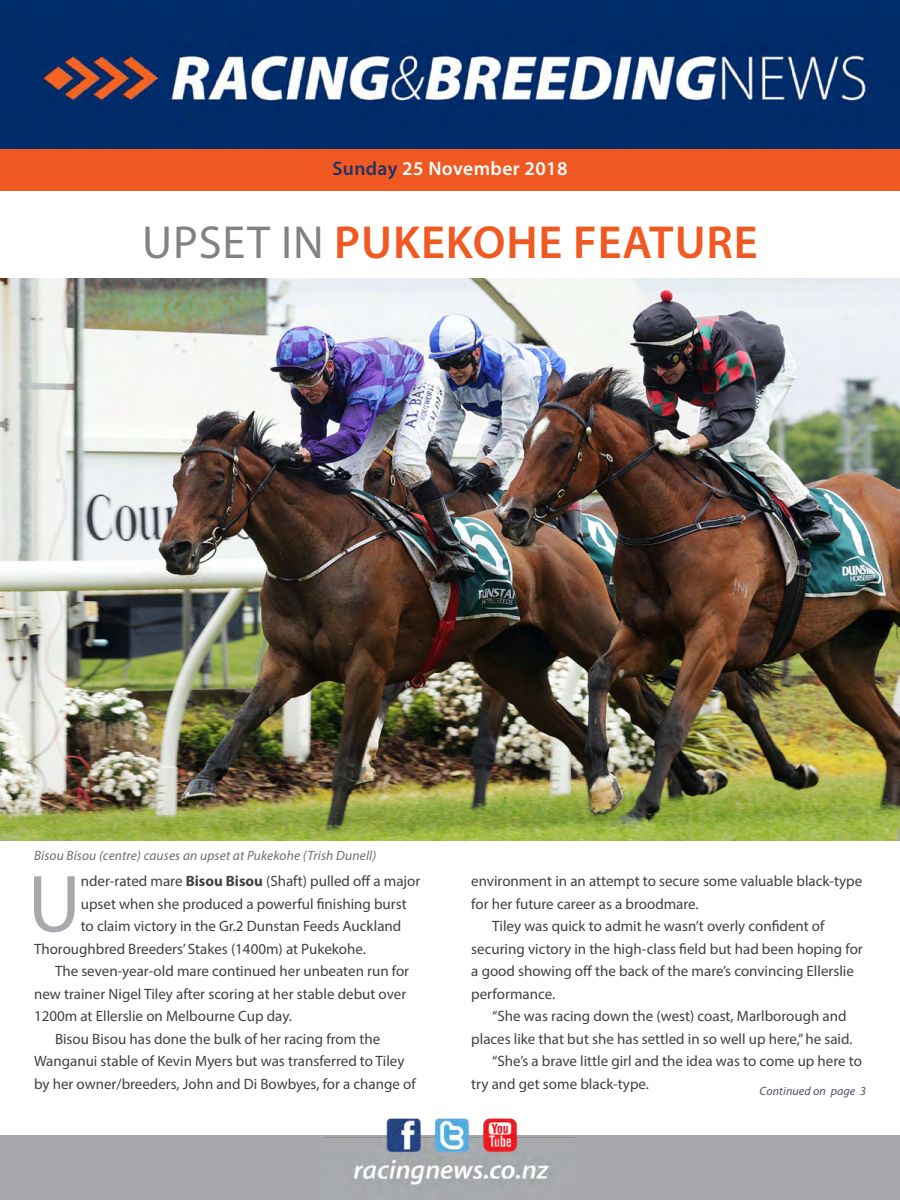
<style>
.page{position:relative;width:900px;height:1200px;background:#fff}
.page>*{position:absolute;margin:0;border:0;box-sizing:border-box;transform-origin:0 0}
.t1{font:81.75px "Myriad Pro";color:#a7a9ac}
.t2{font:600 46.5px "Myriad Pro";letter-spacing:.02em;color:#f15922}
.t3{font:46.5px "Myriad Pro";color:#808285}
.t4{font:600 19.5px "Myriad Pro";letter-spacing:.02em;color:#fff}
.t5{font:15px "Myriad Pro";color:#414042}
.t6{font:italic 13.5px "Myriad Pro";letter-spacing:.01em;color:#6d6e71}
.t7{font:italic 12px "Myriad Pro";letter-spacing:.01em;color:#4d4d6b}
.s1{color:#203267}
.s2{font-weight:400;color:#808285}
.s3{font-weight:700}
</style>
<div class="page">
<div style="left:0;top:148px;width:900px;height:43px;background:#f15922"></div>
<div style="left:0;top:1136px;width:900px;height:64px;background:#a7a9ac"></div>
<img style="left:0;top:0;width:900px;height:148px">
<img style="left:325px;top:1118px;width:250px;height:67px">
<img style="left:0;top:279px;width:900px;height:561px">
<h3 class="t4" style="left:332px;top:156px;width:237px"><span class="s1">Sunday</span> 25 November 2018</h3>
<h2 class="t3" style="left:142px;top:214px;width:56px">Upset</h2>
<h2 class="t2" style="left:281px;top:213px;width:478px"><span class="s2">in</span> Pukekohe feature</h2>
<p class="t6" style="left:34px;top:848px;width:344px">Bisou Bisou (centre) causes an upset at Pukekohe (Trish Dunell)</p>
<h1 class="t1" style="left:28px;top:854px;width:54px">U</h1>
<p class="t5" style="left:81px;top:872px;width:341px">nder-rated mare <span class="s3">Bisou Bisou</span> (Shaft) pulled off a major</p>
<p class="t5" style="left:81px;top:895px;width:327px">upset when she produced a powerful finishing burst</p>
<p class="t5" style="left:81px;top:917px;width:322px">to claim victory in the Gr.2 Dunstan Feeds Auckland</p>
<p class="t5" style="left:34px;top:940px;width:333px">Thoroughbred Breeders’ Stakes (1400m) at Pukekohe.</p>
<p class="t5" style="left:55px;top:962px;width:356px">The seven-year-old mare continued her unbeaten run for</p>
<p class="t5" style="left:34px;top:985px;width:374px">new trainer Nigel Tiley after scoring at her stable debut over</p>
<p class="t5" style="left:34px;top:1007px;width:259px">1200m at Ellerslie on Melbourne Cup day.</p>
<p class="t5" style="left:55px;top:1030px;width:327px">Bisou Bisou has done the bulk of her racing from the</p>
<p class="t5" style="left:34px;top:1052px;width:372px">Wanganui stable of Kevin Myers but was transferred to Tiley</p>
<p class="t5" style="left:34px;top:1075px;width:383px">by her owner/breeders, John and Di Bowbyes, for a change of</p>
<p class="t5" style="left:471px;top:872px;width:393px">environment in an attempt to secure some valuable black-type</p>
<p class="t5" style="left:471px;top:895px;width:229px">for her future career as a broodmare.</p>
<p class="t5" style="left:492px;top:917px;width:334px">Tiley was quick to admit he wasn’t overly confident of</p>
<p class="t5" style="left:471px;top:940px;width:393px">securing victory in the high-class field but had been hoping for</p>
<p class="t5" style="left:471px;top:962px;width:384px">a good showing off the back of the mare’s convincing Ellerslie</p>
<p class="t5" style="left:471px;top:985px;width:85px">performance.</p>
<p class="t5" style="left:492px;top:1007px;width:356px">“She was racing down the (west) coast, Marlborough and</p>
<p class="t5" style="left:471px;top:1030px;width:383px">places like that but she has settled in so well up here,” he said.</p>
<p class="t5" style="left:492px;top:1052px;width:371px">“She’s a brave little girl and the idea was to come up here to</p>
<p class="t5" style="left:471px;top:1075px;width:179px">try and get some black-type.</p>
<p class="t7" style="left:760px;top:1083px;width:108px">Continued on page 3</p>
</div>
